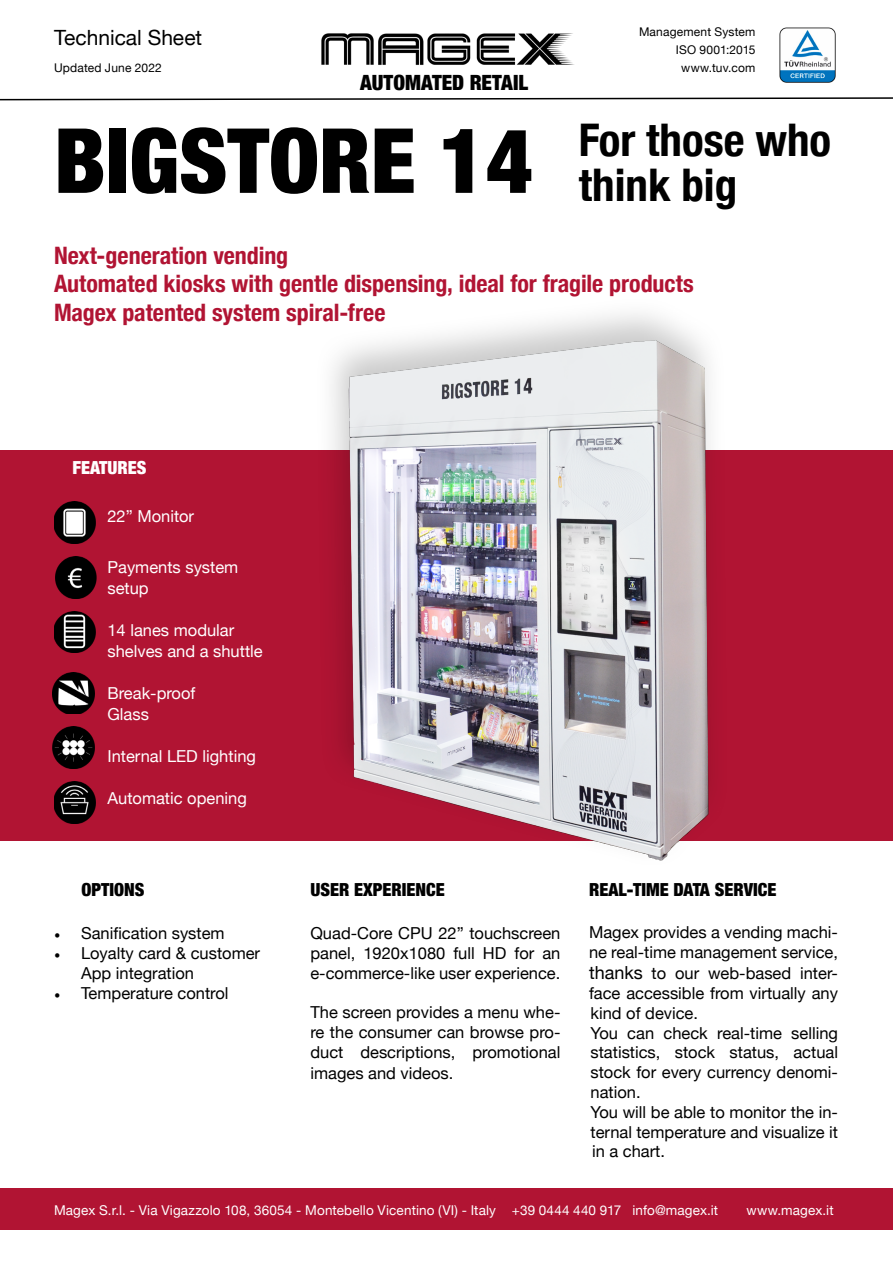
<style>
.page{position:relative;width:893px;height:1263px;background:#fff}
.page>*{position:absolute;margin:0;border:0;box-sizing:border-box;transform-origin:0 0}
.Titolo_-_Sottile__al{font:900 condensed 90px "Helvetica Neue";color:#000}
.Titolo{font:700 condensed 45px/45px "Helvetica Neue";color:#000}
.Stile_di_paragrafo_1{font:700 condensed 24px "Helvetica Neue";color:#b11433}
.t1{font:900 condensed 21px "Helvetica Neue";color:#000}
.Folio{font:21px "Helvetica Neue";color:#000}
.t2{font:900 condensed 18px "Helvetica Neue";color:#000}
.t3{font:900 condensed 18px "Helvetica Neue";color:#fff}
.t4{font:16.5px/19.8px "Helvetica Neue";color:#000;text-align:justify}
.Folio-2{font:16.5px/21px "Helvetica Neue";color:#fff}
.t5{font:13.5px "Helvetica Neue";letter-spacing:.01em;color:#fff}
.Folio-3{font:12px/18px "Helvetica Neue";letter-spacing:.015em;color:#000;text-align:right}
.s1{font-family:"Minion Pro"}
.s2{font-size:18px}
</style>
<div class="page">
<img style="left:321px;top:33px;width:253px;height:32px">
<svg style="left:0;top:97px;width:893px;height:4px"></svg>
<img style="left:779px;top:27px;width:56px;height:56px">
<div style="left:0;top:1188px;width:893px;height:42px;background:#b11433"></div>
<div style="left:0;top:450px;width:893px;height:390px;background:#b11433"></div>
<img style="left:54px;top:782px;width:42px;height:41px">
<img style="left:54px;top:611px;width:42px;height:42px">
<img style="left:55px;top:556px;width:42px;height:42px">
<img style="left:53px;top:727px;width:42px;height:42px">
<img style="left:53px;top:672px;width:42px;height:42px">
<img style="left:54px;top:501px;width:42px;height:42px">
<img style="left:293px;top:313px;width:494px;height:548px">
<p class="Folio" style="left:54px;top:22px;width:150px">Technical Sheet</p>
<p class="Folio-3" style="left:54px;top:59px;width:109px">Updated June 2022</p>
<p class="t1" style="left:360px;top:65px;width:169px">AUTOMATED RETAIL</p>
<p class="Titolo_-_Sottile__al" style="left:54px;top:87px;width:480px">BIGSTORE 14</p>
<p class="Folio-3" style="left:639px;top:23px;width:118px">Management System<br>ISO 9001:2015 www.tuv.com</p>
<p class="Titolo" style="left:579px;top:114px;width:254px">For those who think big</p>
<p class="Stile_di_paragrafo_1" style="left:54px;top:235px;width:236px">Next-generation vending</p>
<p class="Stile_di_paragrafo_1" style="left:54px;top:264px;width:641px">Automated kiosks with gentle dispensing, ideal for fragile products</p>
<p class="Stile_di_paragrafo_1" style="left:54px;top:292px;width:333px">Magex patented system spiral-free</p>
<p class="t3" style="left:73px;top:452px;width:75px">FEATURES</p>
<p class="Folio-2" style="left:107px;top:507px;width:88px">22” Monitor</p>
<p class="Folio-2" style="left:107px;top:558px;width:132px">Payments system setup</p>
<p class="Folio-2" style="left:107px;top:621px;width:128px">14 lanes modular</p>
<p class="Folio-2" style="left:107px;top:642px;width:157px">shelves and a shuttle</p>
<p class="Folio-2" style="left:107px;top:684px;width:90px">Break-proof</p>
<p class="Folio-2" style="left:107px;top:705px;width:43px">Glass</p>
<p class="Folio-2" style="left:107px;top:747px;width:150px">Internal LED lighting</p>
<p class="Folio-2" style="left:107px;top:789px;width:141px">Automatic opening</p>
<p class="t2" style="left:81px;top:875px;width:64px">OPTIONS</p>
<p class="t4" style="left:54px;top:924px;width:172px"><span class="s1">•</span> Sanification system</p>
<p class="t4" style="left:81px;top:944px;width:181px;text-indent:-27px"><span class="s1">•</span> Loyalty card &amp; customer<br>App integration</p>
<p class="t4" style="left:54px;top:984px;width:176px"><span class="s1">•</span> Temperature control</p>
<p class="t2" style="left:310px;top:875px;width:136px">USER EXPERIENCE</p>
<p class="t4" style="left:310px;top:924px;width:251px">Quad-Core CPU 22” touchscreen panel, 1920x1080 full HD for an e-commerce-like user experience.</p>
<p class="t4" style="left:310px;top:1003px;width:251px;line-height:20.2px">The screen provides a menu whe&shy;re the consumer can browse pro&shy;duct descriptions, promotional images and videos.</p>
<p class="t2" style="left:589px;top:875px;width:189px">REAL-TIME DATA SERVICE</p>
<p class="t4" style="left:589px;top:923px;width:251px">Magex provides a vending machi&shy;ne real-time management service,</p>
<p class="t4" style="left:589px;top:964px;width:251px"><span class="s2">thanks</span> to our web-based inter&shy;face accessible from virtually any kind of device.</p>
<p class="t4" style="left:590px;top:1024px;width:249px">You can check real-time selling statistics, stock status, actual stock for every currency denomi&shy;nation.</p>
<p class="t4" style="left:590px;top:1103px;width:249px">You will be able to monitor the in&shy;ternal temperature and visualize it in a chart.</p>
<p class="t5" style="left:54px;top:1200px;width:666px">Magex S.r.l. - Via Vigazzolo 108, 36054 - Montebello Vicentino (VI) - Italy +39 0444 440 917 info@magex.it</p>
<p class="t5" style="left:746px;top:1200px;width:89px">www.magex.it</p>
</div>
